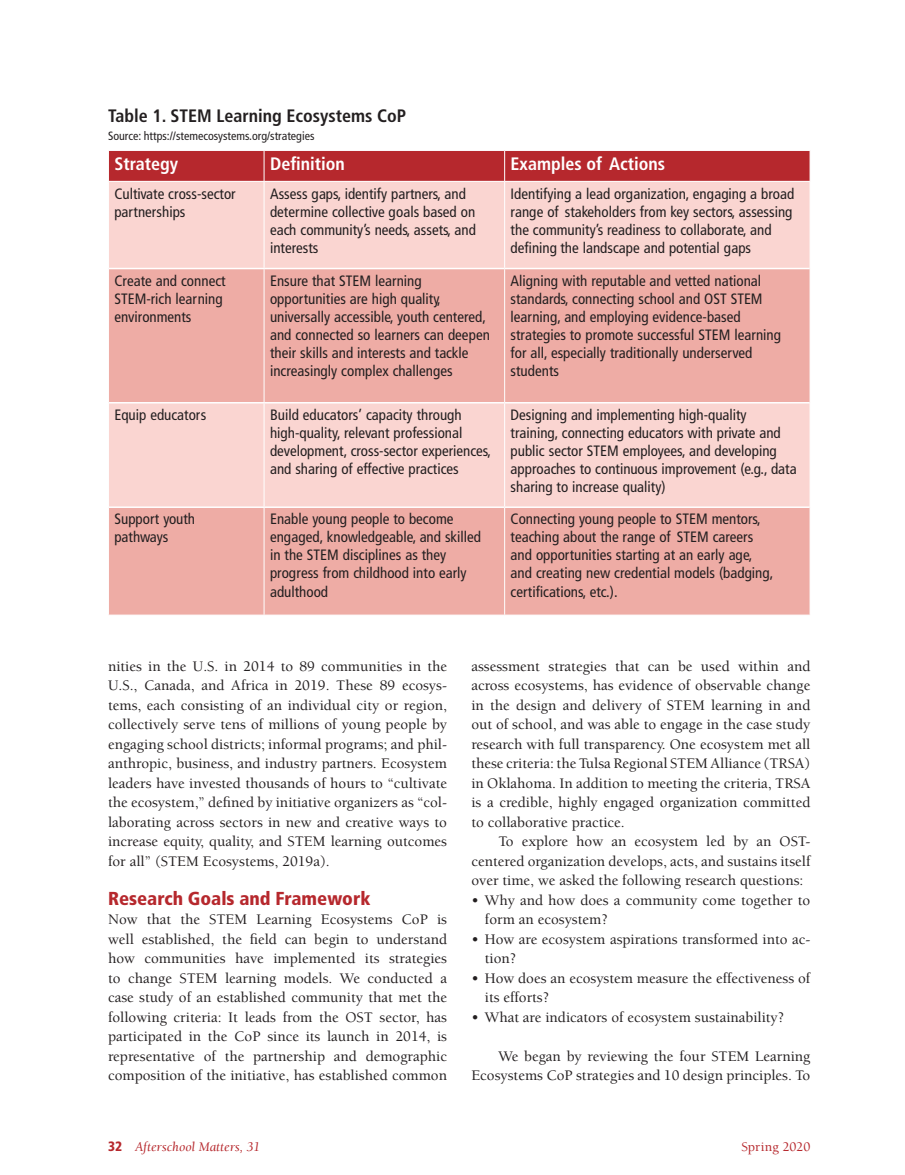
<style>
.page{position:relative;width:905px;height:1175px;background:#fff}
.page>*{position:absolute;margin:0;border:0;box-sizing:border-box;transform-origin:0 0}
.mo-subhead_A{font:900 condensed 18.75px "Frutiger";color:#b6282d}
.table_heading{font:700 condensed 18px "Frutiger";color:#fff}
.t1{font:700 condensed 18px "Frutiger";color:#231f20}
.mo-bullet_text{font:500 15px/19.5px "Berkeley";color:#231f20;text-align:justify}
.table_body{font:condensed 15px/18px "Frutiger";color:#231f20}
.t2{font:italic 13.5px "Berkeley";color:#b6282d}
.t3{font:500 13.5px "Berkeley";letter-spacing:.01em;color:#b6282d}
.t4{font:condensed 12px "Frutiger";color:#231f20}
.s1{font-family:"Frutiger";font-weight:900;font-style:normal;font-stretch:condensed}
</style>
<div class="page">
<div style="left:109px;top:151px;width:700px;height:30px;background:#b6282d"></div>
<div style="left:109px;top:182px;width:700px;height:86px;background:#fad5d1"></div>
<svg style="left:109px;top:269px;width:700px;height:345px;background:#f1b8b2"></svg>
<hr style="left:264px;top:151px;width:1px;height:30px;background:#fff">
<hr style="left:504px;top:151px;width:1px;height:30px;background:#fff">
<hr style="left:264px;top:182px;width:1px;height:86px;background:#fff">
<hr style="left:504px;top:182px;width:1px;height:86px;background:#fff">
<hr style="left:264px;top:269px;width:1px;height:133px;background:#fff">
<hr style="left:504px;top:269px;width:1px;height:133px;background:#fff">
<hr style="left:264px;top:403px;width:1px;height:103px;background:#fff">
<hr style="left:504px;top:403px;width:1px;height:103px;background:#fff">
<hr style="left:264px;top:508px;width:1px;height:106px;background:#fff">
<hr style="left:504px;top:508px;width:1px;height:106px;background:#fff">
<hr style="left:109px;top:402px;width:155px;height:1px;background:#fff">
<hr style="left:264px;top:402px;width:240px;height:1px;background:#fff">
<hr style="left:504px;top:402px;width:305px;height:1px;background:#fff">
<hr style="left:109px;top:506px;width:155px;height:2px;background:#fff">
<hr style="left:264px;top:506px;width:240px;height:2px;background:#fff">
<hr style="left:504px;top:506px;width:305px;height:2px;background:#fff">
<p class="t1" style="left:108px;top:105px;width:300px">Table 1. STEM Learning Ecosystems CoP</p>
<p class="t4" style="left:108px;top:128px;width:208px">Source: https://stemecosystems.org/strategies</p>
<p class="table_heading" style="left:114px;top:153px;width:65px">Strategy</p>
<p class="table_heading" style="left:270px;top:153px;width:76px">Definition</p>
<p class="table_heading" style="left:510px;top:153px;width:156px">Examples of Actions</p>
<p class="table_body" style="left:114px;top:184px;width:123px">Cultivate cross-sector partnerships</p>
<p class="table_body" style="left:270px;top:184px;width:207px">Assess gaps, identify partners, and determine collective goals based on each community’s needs, assets, and interests</p>
<p class="table_body" style="left:510px;top:184px;width:285px">Identifying a lead organization, engaging a broad range of stakeholders from key sectors, assessing the community’s readiness to collaborate, and defining the landscape and potential gaps</p>
<p class="table_body" style="left:114px;top:272px;width:113px">Create and connect<br>STEM-rich learning environments</p>
<p class="table_body" style="left:270px;top:272px;width:221px">Ensure that STEM learning opportunities are high quality, universally accessible, youth centered, and connected so learners can deepen their skills and interests and tackle increasingly complex challenges</p>
<p class="table_body" style="left:510px;top:272px;width:272px">Aligning with reputable and vetted national standards, connecting school and OST STEM learning, and employing evidence-based strategies to promote successful STEM learning for all, especially traditionally underserved students</p>
<p class="table_body" style="left:114px;top:406px;width:93px">Equip educators</p>
<p class="table_body" style="left:270px;top:406px;width:222px">Build educators’ capacity through high-quality, relevant professional development, cross-sector experiences, and sharing of effective practices</p>
<p class="table_body" style="left:510px;top:406px;width:287px">Designing and implementing high-quality training, connecting educators with private and public sector STEM employees, and developing approaches to continuous improvement (e.g., data sharing to increase quality)</p>
<p class="table_body" style="left:114px;top:510px;width:82px">Support youth pathways</p>
<p class="table_body" style="left:270px;top:510px;width:212px">Enable young people to become engaged, knowledgeable, and skilled in the STEM disciplines as they progress from childhood into early adulthood</p>
<p class="table_body" style="left:510px;top:510px;width:264px">Connecting young people to STEM mentors, teaching about the range of STEM careers and opportunities starting at an early age, and creating new credential models (badging, certifications, etc.).</p>
<p class="mo-bullet_text" style="left:108px;top:656px;width:340px">nities in the U.S. in 2014 to 89 communities in the U.S., Canada, and Africa in 2019. These 89 ecosys&shy;tems, each consisting of an individual city or region, collectively serve tens of millions of young people by engaging school districts; informal programs; and phil&shy;anthropic, business, and industry partners. Ecosystem leaders have invested thousands of hours to “cultivate the ecosystem,” defined by initiative organizers as “col&shy;laborating across sectors in new and creative ways to increase equity, quality, and STEM learning outcomes for all” (STEM Ecosystems, 2019a).</p>
<p class="mo-subhead_A" style="left:108px;top:887px;width:264px">Research Goals and Framework</p>
<p class="mo-bullet_text" style="left:108px;top:910px;width:340px">Now that the STEM Learning Ecosystems CoP is well established, the field can begin to understand how communities have implemented its strategies to change STEM learning models. We conducted a case study of an established community that met the following criteria: It leads from the OST sector, has participated in the CoP since its launch in 2014, is representative of the partnership and demographic composition of the initiative, has established common</p>
<p class="mo-bullet_text" style="left:471px;top:656px;width:340px">assessment strategies that can be used within and across ecosystems, has evidence of observable change in the design and delivery of STEM learning in and out of school, and was able to engage in the case study research with full transparency. One ecosystem met all these criteria: the Tulsa Regional STEM Alliance (TRSA) in Oklahoma. In addition to meeting the criteria, TRSA is a credible, highly engaged organization committed to collaborative practice.</p>
<p class="mo-bullet_text" style="left:471px;top:832px;width:340px;text-indent:27px">To explore how an ecosystem led by an OST&shy;centered organization develops, acts, and sustains itself over time, we asked the following research questions:</p>
<p class="mo-bullet_text" style="left:485px;top:890px;width:327px;text-indent:-14px">• Why and how does a community come together to form an ecosystem?</p>
<p class="mo-bullet_text" style="left:485px;top:929px;width:327px;text-indent:-14px">• How are ecosystem aspirations transformed into ac&shy;tion?</p>
<p class="mo-bullet_text" style="left:485px;top:968px;width:327px;text-indent:-14px">• How does an ecosystem measure the effectiveness of its efforts?</p>
<p class="mo-bullet_text" style="left:471px;top:1007px;width:314px">• What are indicators of ecosystem sustainability?</p>
<p class="mo-bullet_text" style="left:471px;top:1046px;width:340px;text-align:right">We began by reviewing the four STEM Learning<br>Ecosystems CoP strategies and 10 design principles. To</p>
<p class="t2" style="left:108px;top:1139px;width:154px"><span class="s1">32</span> Afterschool Matters, 31</p>
<p class="t3" style="left:741px;top:1139px;width:71px">Spring 2020</p>
</div>
